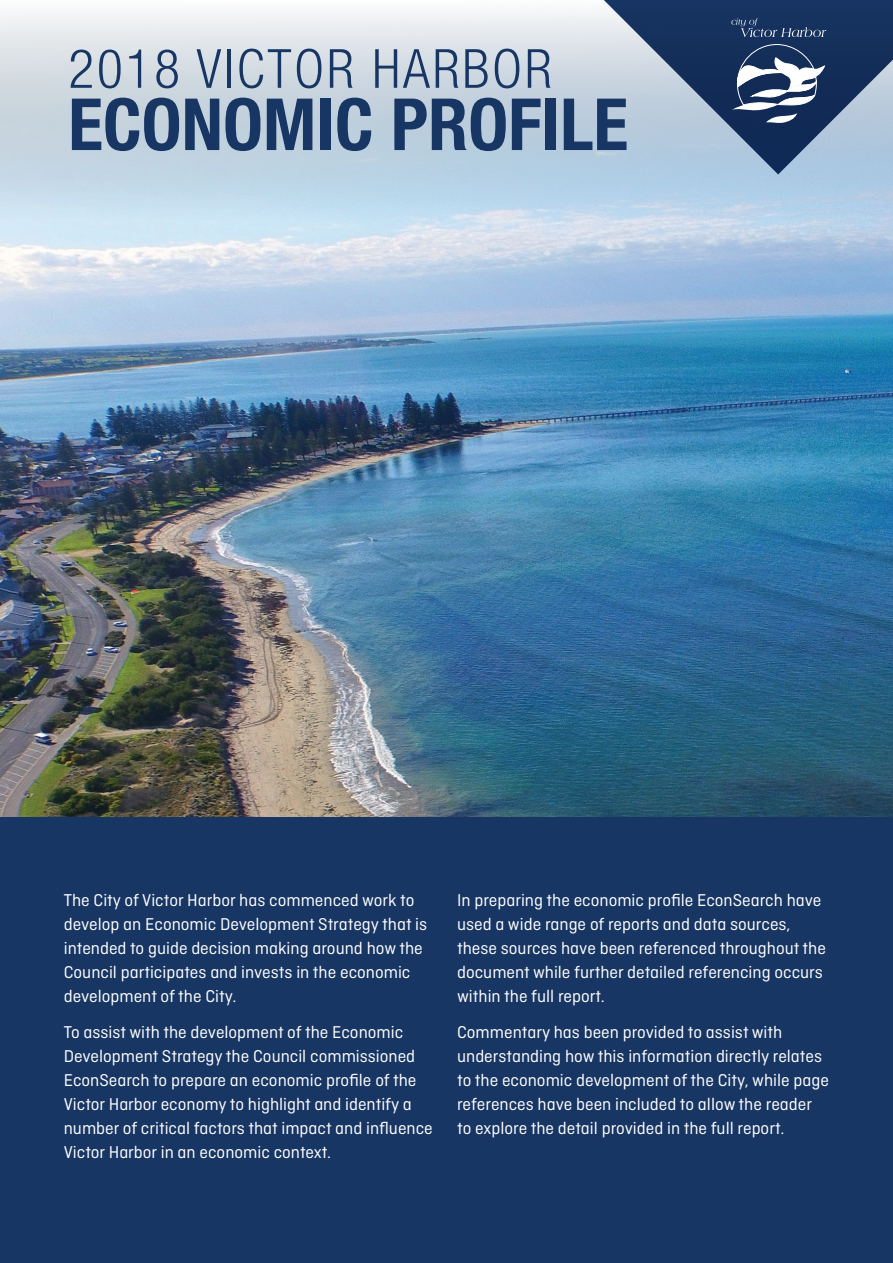
<style>
.page{position:relative;width:893px;height:1263px;background:#fff}
.page>*{position:absolute;margin:0;border:0;box-sizing:border-box;transform-origin:0 0}
.t1{font:700 condensed 72px "Helvetica Neue LT Std";color:#183664}
.t2{font:300 condensed 54px "Helvetica Neue LT Std";letter-spacing:.05em;color:#183664}
.t3{font:18px/24px "Ciutadella";color:#fff}
</style>
<div class="page">
<img style="left:0;top:12px;width:893px;height:805px">
<div style="left:0;top:817px;width:893px;height:446px;background:#183664"></div>
<svg style="left:404px;top:0;width:489px;height:174px"></svg>
<svg style="left:731px;top:18px;width:95px;height:19px"></svg>
<svg style="left:732px;top:44px;width:94px;height:80px"></svg>
<h2 class="t2" style="left:68px;top:38px;width:485px">2018 VICTOR HARBOR</h2>
<h1 class="t1" style="left:68px;top:81px;width:561px">ECONOMIC PROFILE</h1>
<p class="t3" style="left:64px;top:888px;width:365px">The City of Victor Harbor has commenced work to develop an Economic Development Strategy that is intended to guide decision making around how the Council participates and invests in the economic development of the City.</p>
<p class="t3" style="left:64px;top:1020px;width:370px">To assist with the development of the Economic Development Strategy the Council commissioned EconSearch to prepare an economic profile of the Victor Harbor economy to highlight and identify a number of critical factors that impact and influence Victor Harbor in an economic context.</p>
<p class="t3" style="left:457px;top:887px;width:370px">In preparing the economic profile EconSearch have used a wide range of reports and data sources, these sources have been referenced throughout the document while further detailed referencing occurs within the full report.</p>
<p class="t3" style="left:457px;top:1020px;width:373px">Commentary has been provided to assist with understanding how this information directly relates to the economic development of the City, while page references have been included to allow the reader to explore the detail provided in the full report.</p>
</div>
